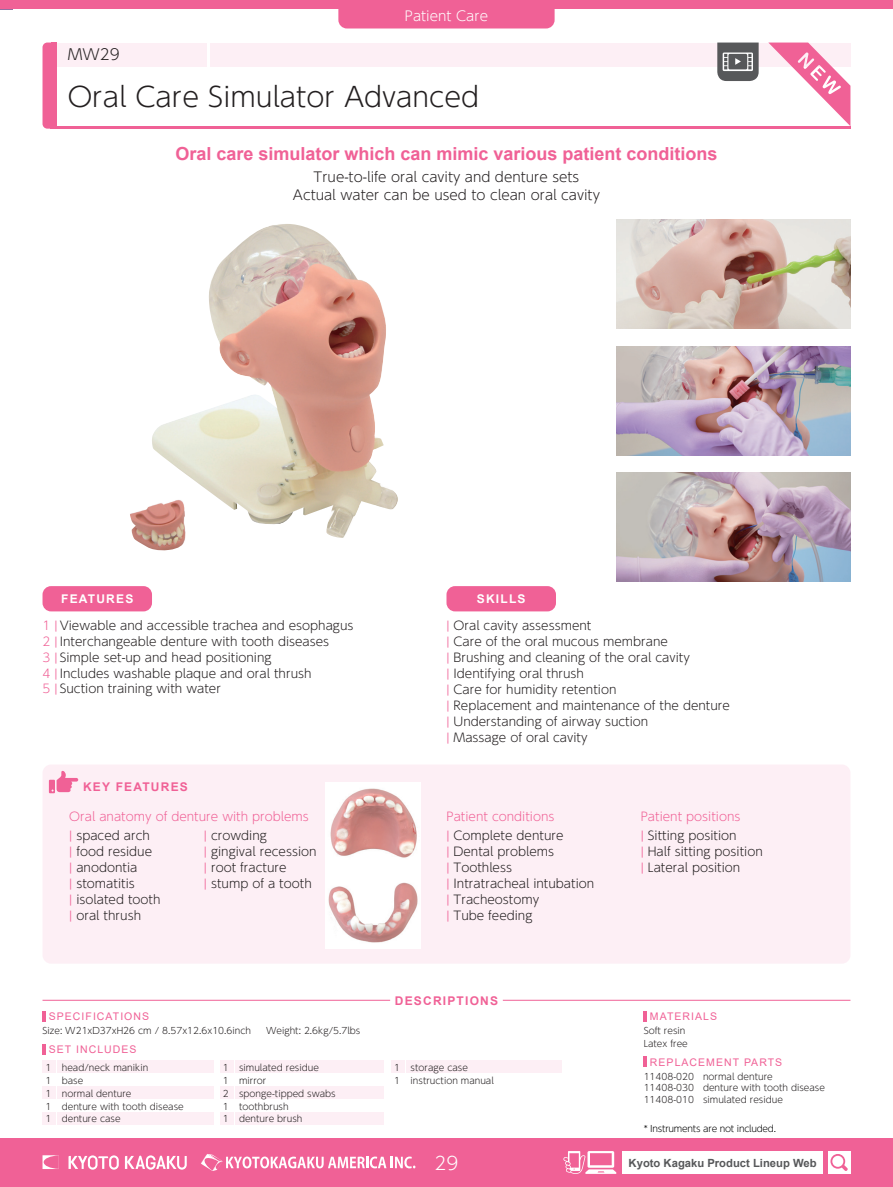
<style>
.page{position:relative;width:893px;height:1187px;background:#fff}
.page>*{position:absolute;margin:0;border:0;box-sizing:border-box;transform-origin:0 0}
.t1{font:300 27px "UD Shin Go Pr 6 N";color:#231f20}
.t2{font:700 18px "Arial";color:#f06196}
.t3{font:300 18px "UD Shin Go Pr 6 N";color:#fff}
.t4{font:300 15px "UD Shin Go Pr 6 N";color:#231f20}
.t5{font:300 13.5px/18.1px "UD Shin Go Pr 6 N";color:#231f20;text-align:center}
.t6{font:300 13.5px "UD Shin Go Pr 6 N";color:#fff}
.t7{font:300 12px/15.9px "UD Shin Go Pr 6 N";color:#231f20}
.t8{font:300 12px "UD Shin Go Pr 6 N";color:#f06196}
.t9{font:700 12px "Arial";letter-spacing:.1em;color:#f06196}
.t10{font:700 12px "Arial";letter-spacing:.1em;color:#fff}
.t11{font:700 11.25px "Arial";color:#57585a}
.t12{font:10.5px "Arial";letter-spacing:.1em;color:#f06196}
.t13{font:300 9px/12.8px "UD Shin Go Pr 6 N";color:#231f20}
.t14{font:300 9px "UD Shin Go Pr 6 N";letter-spacing:-.025em;color:#000}
.s1{color:#f06196}
</style>
<div class="page">
<div style="left:0;top:0;width:893px;height:9px;background:#f06196"></div>
<hr style="left:50px;top:126px;width:800px;height:3px;background:#f06196">
<div style="left:50px;top:43px;width:800px;height:23px;background:#fdeff5"></div>
<hr style="left:207px;top:43px;width:3px;height:33px;background:#fff">
<div style="left:43px;top:43px;width:14px;height:86px;background:#f06196;border-radius:5px"></div>
<div style="left:51px;top:43px;width:6px;height:86px;background:#f06196"></div>
<div style="left:338px;top:9px;width:217px;height:19px;background:#f06196"></div>
<svg style="left:768px;top:43px;width:82px;height:83px"></svg>
<div style="left:0;top:1137px;width:893px;height:49px;background:#f06196"></div>
<div style="left:622px;top:1150px;width:201px;height:23px;background:#fff"></div>
<div style="left:828px;top:1150px;width:22px;height:23px;background:#fff"></div>
<svg style="left:43px;top:1155px;width:16px;height:13px"></svg>
<svg style="left:69px;top:1155px;width:50px;height:14px"></svg>
<svg style="left:125px;top:1155px;width:62px;height:14px"></svg>
<svg style="left:201px;top:1154px;width:214px;height:16px"></svg>
<svg style="left:830px;top:1154px;width:18px;height:16px"></svg>
<svg style="left:563px;top:1151px;width:53px;height:22px"></svg>
<img style="left:616px;top:219px;width:234px;height:109px">
<img style="left:616px;top:346px;width:234px;height:109px">
<div style="left:58px;top:1060px;width:156px;height:12px;background:#fdeff5"></div>
<div style="left:235px;top:1060px;width:148px;height:12px;background:#fdeff5"></div>
<div style="left:406px;top:1060px;width:156px;height:12px;background:#fdeff5"></div>
<div style="left:43px;top:1060px;width:13px;height:12px;background:#fdeff5"></div>
<div style="left:220px;top:1060px;width:13px;height:12px;background:#fdeff5"></div>
<div style="left:391px;top:1060px;width:14px;height:12px;background:#fdeff5"></div>
<div style="left:58px;top:1085px;width:156px;height:13px;background:#fdeff5"></div>
<div style="left:235px;top:1085px;width:148px;height:13px;background:#fdeff5"></div>
<div style="left:58px;top:1111px;width:156px;height:13px;background:#fdeff5"></div>
<div style="left:235px;top:1111px;width:148px;height:13px;background:#fdeff5"></div>
<div style="left:43px;top:1085px;width:13px;height:13px;background:#fdeff5"></div>
<div style="left:220px;top:1085px;width:13px;height:13px;background:#fdeff5"></div>
<div style="left:43px;top:1111px;width:13px;height:13px;background:#fdeff5"></div>
<div style="left:220px;top:1111px;width:13px;height:13px;background:#fdeff5"></div>
<svg style="left:43px;top:1044px;width:3px;height:10px"></svg>
<svg style="left:43px;top:1011px;width:3px;height:10px"></svg>
<svg style="left:644px;top:1011px;width:3px;height:10px"></svg>
<svg style="left:644px;top:1056px;width:3px;height:10px"></svg>
<div style="left:43px;top:764px;width:807px;height:199px;background:#fdeff5;border-radius:9px"></div>
<svg style="left:49px;top:770px;width:29px;height:23px"></svg>
<img style="left:130px;top:224px;width:268px;height:327px">
<svg style="left:717px;top:43px;width:42px;height:38px"></svg>
<hr style="left:43px;top:999px;width:347px;height:1px;background:#f06196">
<hr style="left:503px;top:999px;width:347px;height:1px;background:#f06196">
<div style="left:446px;top:586px;width:110px;height:25px;background:#f06196;border-radius:9px"></div>
<div style="left:43px;top:586px;width:109px;height:25px;background:#f06196;border-radius:9px"></div>
<img style="left:325px;top:782px;width:96px;height:166px">
<img style="left:616px;top:473px;width:234px;height:109px">
<p class="t6" style="left:405px;top:5px;width:85px">Patient Care</p>
<p class="t4" style="left:68px;top:42px;width:53px">MW29</p>
<h1 class="t1" style="left:68px;top:74px;width:413px">Oral Care Simulator Advanced</h1>
<h2 class="t2" style="left:175px;top:141px;width:544px">Oral care simulator which can mimic various patient conditions</h2>
<p class="t5" style="left:293px;top:167px;width:309px">True-to-life oral cavity and denture sets<br>Actual water can be used to clean oral cavity</p>
<p class="t10" style="left:61px;top:590px;width:74px">FEATURES</p>
<p class="t10" style="left:477px;top:590px;width:50px">SKILLS</p>
<p class="t7" style="left:43px;top:616px;width:312px"><span class="s1">1 |</span> Viewable and accessible trachea and esophagus <span class="s1">2 |</span> Interchangeable denture with tooth diseases<br><span class="s1">3 |</span> Simple set-up and head positioning<br><span class="s1">4 |</span> Includes washable plaque and oral thrush<br><span class="s1">5 |</span> Suction training with water</p>
<p class="t9" style="left:83px;top:778px;width:106px">KEY FEATURES</p>
<p class="t7" style="left:446px;top:617px;width:285px"><span class="s1">|</span> Oral cavity assessment<br><span class="s1">|</span> Care of the oral mucous membrane<br><span class="s1">|</span> Brushing and cleaning of the oral cavity<br><span class="s1">|</span> Identifying oral thrush<br><span class="s1">|</span> Care for humidity retention<br><span class="s1">|</span> Replacement and maintenance of the denture <span class="s1">|</span> Understanding of airway suction<br><span class="s1">|</span> Massage of oral cavity</p>
<p class="t8" style="left:69px;top:806px;width:241px">Oral anatomy of denture with problems</p>
<p class="t8" style="left:446px;top:806px;width:109px">Patient conditions</p>
<p class="t8" style="left:641px;top:806px;width:101px">Patient positions</p>
<p class="t7" style="left:69px;top:827px;width:93px"><span class="s1">|</span> spaced arch<br><span class="s1">|</span> food residue<br><span class="s1">|</span> anodontia<br><span class="s1">|</span> stomatitis<br><span class="s1">|</span> isolated tooth <span class="s1">|</span> oral thrush</p>
<p class="t7" style="left:446px;top:827px;width:149px"><span class="s1">|</span> Complete denture<br><span class="s1">|</span> Dental problems<br><span class="s1">|</span> Toothless<br><span class="s1">|</span> Intratracheal intubation <span class="s1">|</span> Tracheostomy<br><span class="s1">|</span> Tube feeding</p>
<p class="t7" style="left:641px;top:827px;width:124px"><span class="s1">|</span> Sitting position<br><span class="s1">|</span> Half sitting position <span class="s1">|</span> Lateral position</p>
<p class="t7" style="left:204px;top:827px;width:114px"><span class="s1">|</span> crowding<br><span class="s1">|</span> gingival recession <span class="s1">|</span> root fracture<br><span class="s1">|</span> stump of a tooth</p>
<p class="t12" style="left:49px;top:1009px;width:102px">SPECIFICATIONS</p>
<p class="t13" style="left:43px;top:1024px;width:210px">Size: W21xD37xH26 cm / 8.57x12.6x10.6inch</p>
<p class="t13" style="left:266px;top:1024px;width:96px">Weight: 2.6kg/5.7lbs</p>
<p class="t12" style="left:49px;top:1041px;width:89px">SET INCLUDES</p>
<p class="t9" style="left:395px;top:991px;width:105px">DESCRIPTIONS</p>
<p class="t13" style="left:62px;top:1061px;width:123px">head/neck manikin<br>base<br>normal denture<br>denture with tooth disease denture case</p>
<p class="t13" style="left:239px;top:1061px;width:98px">simulated residue mirror<br>sponge-tipped swabs toothbrush<br>denture brush</p>
<p class="t13" style="left:411px;top:1061px;width:85px">storage case instruction manual</p>
<p class="t13" style="left:46px;top:1061px;width:7px;text-align:justify">1<br>1<br>1<br>1<br>1</p>
<p class="t13" style="left:223px;top:1061px;width:7px;text-align:justify">1<br>1<br>2<br>1<br>1</p>
<p class="t13" style="left:394px;top:1061px;width:7px">1<br>1</p>
<p class="t12" style="left:650px;top:1009px;width:69px">MATERIALS</p>
<p class="t12" style="left:650px;top:1054px;width:134px">REPLACEMENT PARTS</p>
<p class="t13" style="left:644px;top:1024px;width:46px">Soft resin<br>Latex free</p>
<p class="t13" style="left:644px;top:1069px;width:183px;line-height:11.7px">11408-020　normal denture<br>11408-030　denture with tooth disease<br>11408-010　simulated residue</p>
<p class="t14" style="left:644px;top:1121px;width:134px">* Instruments are not included.</p>
<h2 class="t3" style="left:435px;top:1148px;width:25px">29</h2>
<p class="t11" style="left:629px;top:1154px;width:189px">Kyoto Kagaku Product Lineup Web</p>
</div>
